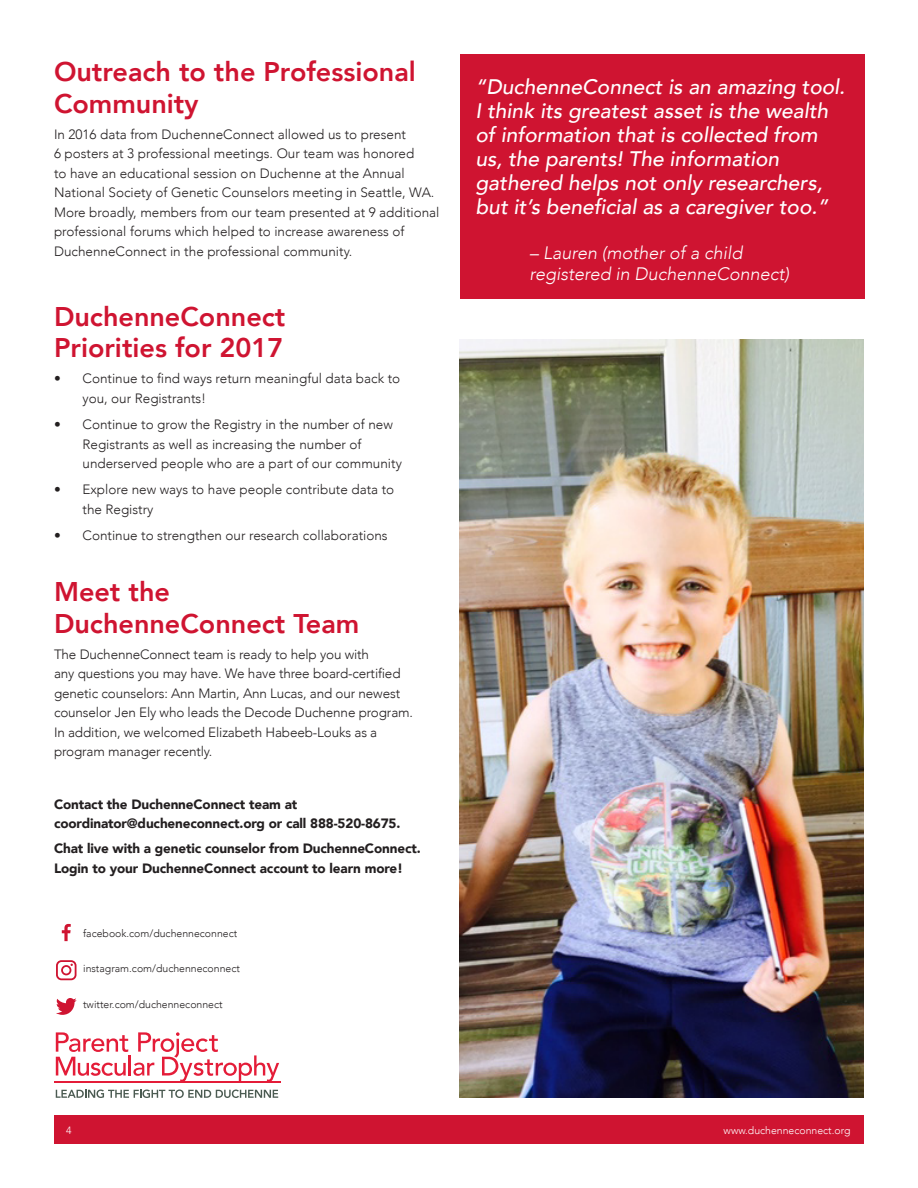
<style>
.page{position:relative;width:918px;height:1188px;background:#fff}
.page>*{position:absolute;margin:0;border:0;box-sizing:border-box;transform-origin:0 0}
.t1{font:800 27px/31.5px "Avenir";color:#cf1431}
.t2{font:italic 500 21px/24px "Avenir";color:#fff}
.t3{font:italic 300 18px "Avenir";color:#fff}
.t4{font:300 13.5px/19.5px "Avenir";color:#231f20}
.t5{font:900 13.5px/19.5px "Avenir";letter-spacing:-.01em;color:#231f20}
.t6{font:300 10.5px "Avenir";color:#231f20}
.t7{font:300 10.5px "Avenir";color:#fff}
</style>
<div class="page">
<div style="left:54px;top:1116px;width:810px;height:28px;background:#cf1431"></div>
<div style="left:460px;top:54px;width:405px;height:245px;background:#cf1431"></div>
<img style="left:460px;top:339px;width:404px;height:759px">
<svg style="left:56px;top:1089px;width:222px;height:9px"></svg>
<hr style="left:54px;top:1081px;width:227px;height:2px;background:#e41c38">
<svg style="left:56px;top:1032px;width:223px;height:49px"></svg>
<svg style="left:62px;top:924px;width:9px;height:17px"></svg>
<svg style="left:56px;top:960px;width:21px;height:20px"></svg>
<svg style="left:56px;top:998px;width:21px;height:17px"></svg>
<p class="t1" style="left:54px;top:56px;width:363px">Outreach to the Professional<br>Community</p>
<p class="t4" style="left:54px;top:124px;width:387px">In 2016 data from DuchenneConnect allowed us to present<br>6 posters at 3 professional meetings. Our team was honored<br>to have an educational session on Duchenne at the Annual National Society of Genetic Counselors meeting in Seattle, WA.<br>More broadly, members from our team presented at 9 additional professional forums which helped to increase awareness of DuchenneConnect in the professional community.</p>
<p class="t1" style="left:54px;top:301px;width:233px">DuchenneConnect</p>
<p class="t1" style="left:54px;top:332px;width:231px">Priorities for 2017</p>
<p class="t4" style="left:82px;top:369px;width:319px;text-indent:-28px">• Continue to find ways return meaningful data back to you, our Registrants!</p>
<p class="t4" style="left:82px;top:415px;width:321px;text-indent:-28px">• Continue to grow the Registry in the number of new<br>Registrants as well as increasing the number of underserved people who are a part of our community</p>
<p class="t4" style="left:82px;top:480px;width:313px;text-indent:-28px">• Explore new ways to have people contribute data to the Registry</p>
<p class="t4" style="left:54px;top:526px;width:335px">• Continue to strengthen our research collaborations</p>
<p class="t1" style="left:54px;top:576px;width:118px">Meet the</p>
<p class="t1" style="left:54px;top:607px;width:307px">DuchenneConnect Team</p>
<p class="t4" style="left:54px;top:644px;width:361px">The DuchenneConnect team is ready to help you with<br>any questions you may have. We have three board-certified genetic counselors: Ann Martin, Ann Lucas, and our newest counselor Jen Ely who leads the Decode Duchenne program.<br>In addition, we welcomed Elizabeth Habeeb-Louks as a program manager recently.</p>
<p class="t5" style="left:54px;top:794px;width:348px">Contact the DuchenneConnect team at coordinator@ducheneconnect.org or call 888-520-8675.</p>
<p class="t5" style="left:54px;top:838px;width:368px">Chat live with a genetic counselor from DuchenneConnect.<br>Login to your DuchenneConnect account to learn more!</p>
<p class="t6" style="left:83px;top:928px;width:156px">facebook.com/duchenneconnect</p>
<p class="t6" style="left:83px;top:962px;width:158px">instagram.com/duchenneconnect</p>
<p class="t6" style="left:83px;top:998px;width:141px">twitter.com/duchenneconnect</p>
<p class="t2" style="left:476px;top:76px;width:371px">“DuchenneConnect is an amazing tool.<br>I think its greatest asset is the wealth of information that is collected from us, the parents! The information</p>
<p class="t2" style="left:476px;top:172px;width:354px">gathered helps not only researchers, but it’s beneficial as a caregiver too.”</p>
<p class="t3" style="left:530px;top:243px;width:214px">– Lauren (mother of a child</p>
<p class="t3" style="left:530px;top:264px;width:261px">registered in DuchenneConnect)</p>
<p class="t7" style="left:66px;top:1124px;width:7px">4</p>
<p class="t7" style="left:724px;top:1124px;width:128px">www.duchenneconnect.org</p>
</div>
